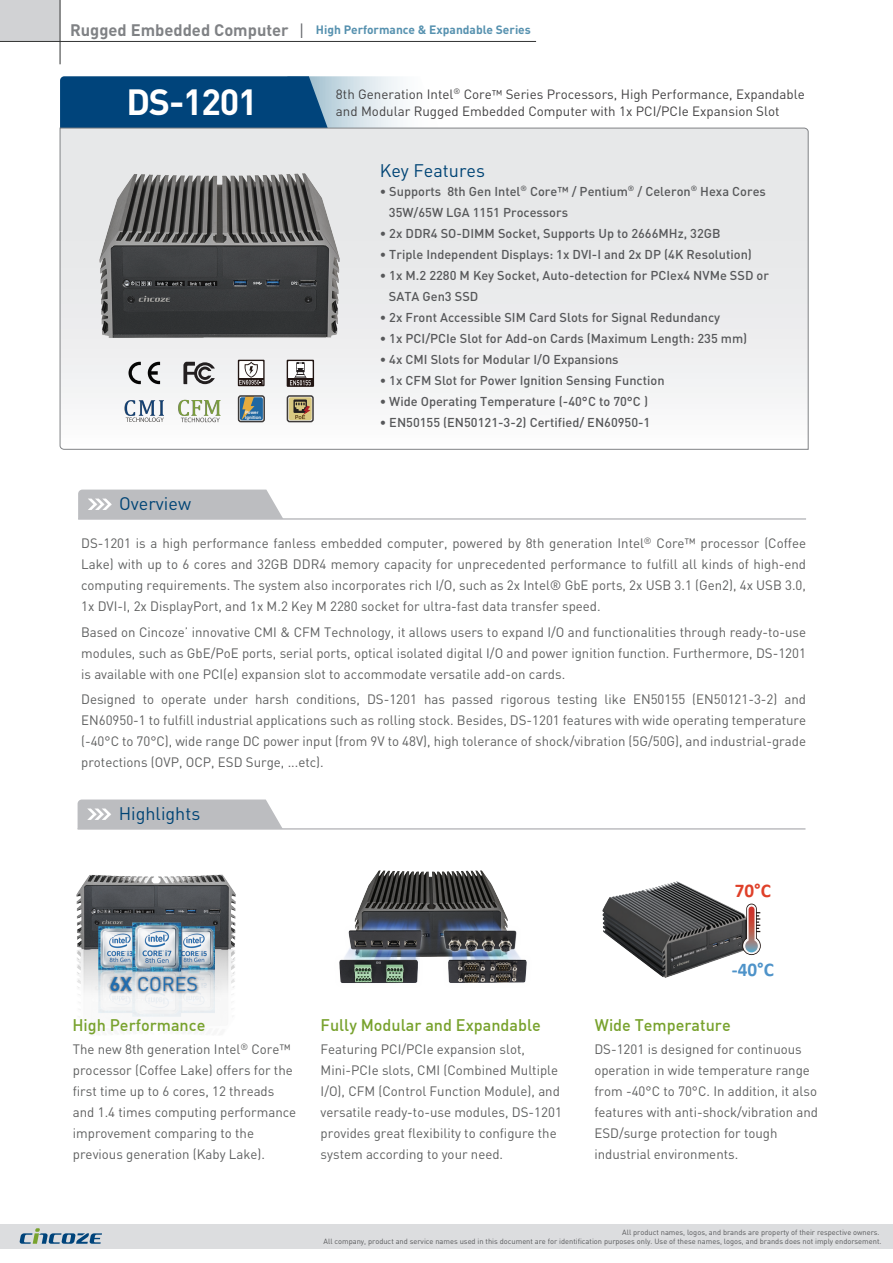
<style>
.page{position:relative;width:893px;height:1263px;background:#fff}
.page>*{position:absolute;margin:0;border:0;box-sizing:border-box;transform-origin:0 0}
.t1{font:700 36px "DIN Pro";letter-spacing:-.035em;color:#fff}
.t2{font:19.5px "DIN Pro";color:#206db0}
.t3{font:700 19.5px "Calibri";color:#4e93c9}
.t4{font:700 19.5px "Calibri";color:#df4029}
.t5{font:18px "DIN Pro";color:#004475}
.t6{font:500 16.5px "DIN";color:#78a22d}
.t7{font:700 16.5px "DIN Pro";color:#808285}
.t8{font:13.5px/21px "DIN Pro";color:#5f6060;text-align:justify}
.t9{font:13.35px/17.2px "DIN Pro";color:#424142}
.t10{font:500 12.75px/21px "DIN Pro";color:#57585a}
.t11{font:700 12px "DIN Pro";color:#5691af}
.t12{font:7.5px/9px "DIN Pro";color:#57585a;text-align:right}
.t13{font:700 4.5px/4.5px "Helvetica";color:#efeff0}
.s1{font-size:12.45px}
.s2{font-weight:700}
</style>
<div class="page">
<img style="left:77px;top:979px;width:158px;height:16px">
<img style="left:76px;top:874px;width:160px;height:105px">
<svg style="left:60px;top:76px;width:379px;height:52px;background:#497aa0"></svg>
<svg style="left:60px;top:128px;width:748px;height:322px"></svg>
<div style="left:0;top:0;width:60px;height:41px;background:#d1d2d4"></div>
<hr style="left:0;top:41px;width:536px;height:1px;background:#313232">
<hr style="left:60px;top:0;width:1px;height:64px;background:#313232">
<svg style="left:301px;top:23px;width:1px;height:15px"></svg>
<div style="left:0;top:1225px;width:893px;height:24px;background:#dcdddf"></div>
<svg style="left:20px;top:1228px;width:82px;height:16px"></svg>
<hr style="left:78px;top:518px;width:728px;height:2px;background:#bcbdc0">
<svg style="left:78px;top:490px;width:205px;height:28px;background:#c0c1c4"></svg>
<hr style="left:78px;top:828px;width:727px;height:2px;background:#bcbdc0">
<svg style="left:78px;top:799px;width:204px;height:29px;background:#c1c2c4"></svg>
<img style="left:59px;top:131px;width:347px;height:249px">
<svg style="left:183px;top:362px;width:32px;height:22px"></svg>
<svg style="left:129px;top:362px;width:12px;height:22px"></svg>
<svg style="left:148px;top:362px;width:12px;height:22px"></svg>
<div style="left:240px;top:397px;width:23px;height:23px;background:#1f67a1;border-radius:2px"></div>
<svg style="left:242px;top:398px;width:12px;height:21px"></svg>
<div style="left:238px;top:395px;width:27px;height:27px;border:2px solid #3d3a39;border-radius:2px"></div>
<div style="left:289px;top:397px;width:23px;height:23px;background:#dac981;border-radius:2px"></div>
<div style="left:287px;top:395px;width:27px;height:27px;border:2px solid #3d3a39;border-radius:2px"></div>
<svg style="left:293px;top:399px;width:17px;height:20px"></svg>
<svg style="left:124px;top:400px;width:40px;height:22px"></svg>
<svg style="left:178px;top:400px;width:43px;height:22px"></svg>
<svg style="left:287px;top:360px;width:27px;height:27px"></svg>
<div style="left:288px;top:361px;width:25px;height:24px;background:#fff"></div>
<div style="left:287px;top:378px;width:26px;height:8px;background:#221613"></div>
<svg style="left:290px;top:362px;width:21px;height:23px"></svg>
<svg style="left:238px;top:360px;width:27px;height:26px"></svg>
<svg style="left:239px;top:361px;width:24px;height:24px"></svg>
<svg style="left:239px;top:362px;width:24px;height:23px"></svg>
<img style="left:339px;top:870px;width:188px;height:113px">
<img style="left:602px;top:881px;width:151px;height:97px">
<svg style="left:742px;top:904px;width:19px;height:51px"></svg>
<img style="left:98px;top:922px;width:117px;height:46px">
<img style="left:98px;top:968px;width:117px;height:49px">
<img style="left:106px;top:971px;width:96px;height:29px">
<p class="t7" style="left:70px;top:16px;width:220px">Rugged Embedded Computer</p>
<p class="t11" style="left:316px;top:20px;width:216px">High Performance &amp; Expandable Series</p>
<h1 class="t1" style="left:126px;top:72px;width:133px">DS-1201</h1>
<h3 class="t5" style="left:119px;top:491px;width:73px">Overview</h3>
<p class="t13" style="left:245px;top:410px;width:18px">Power<br>Ignition</p>
<p class="t9" style="left:336px;top:85px;width:470px">8th Generation Intel<sup>®</sup> Core<span class="s1">™</span> Series Processors, High Performance, Expandable and Modular Rugged Embedded Computer with 1x PCI/PCIe Expansion Slot</p>
<h3 class="t5" style="left:380px;top:158px;width:107px">Key Features</h3>
<p class="t10" style="left:389px;top:179px;width:378px;text-indent:-9px">• Supports 8th Gen Intel<sup>®</sup> Core™ / Pentium<sup>®</sup> / Celeron<sup>®</sup> Hexa Cores<br>35W/65W LGA 1151 Processors</p>
<p class="t10" style="left:380px;top:221px;width:342px">• 2x DDR4 SO-DIMM Socket, Supports Up to 2666MHz, 32GB</p>
<p class="t10" style="left:380px;top:242px;width:374px">• Triple Independent Displays: 1x DVI-I and 2x DP (4K Resolution)</p>
<p class="t10" style="left:389px;top:263px;width:382px;text-indent:-9px">• 1x M.2 2280 M Key Socket, Auto-detection for PCIex4 NVMe SSD or<br>SATA Gen3 SSD</p>
<p class="t10" style="left:380px;top:305px;width:342px">• 2x Front Accessible SIM Card Slots for Signal Redundancy</p>
<p class="t10" style="left:380px;top:326px;width:369px">• 1x PCI/PCIe Slot for Add-on Cards (Maximum Length: 235 mm)</p>
<p class="t10" style="left:380px;top:347px;width:240px">• 4x CMI Slots for Modular I/O Expansions</p>
<p class="t10" style="left:380px;top:368px;width:286px">• 1x CFM Slot for Power Ignition Sensing Function</p>
<p class="t10" style="left:380px;top:389px;width:270px">• Wide Operating Temperature (-40°C to 70°C )</p>
<p class="t10" style="left:380px;top:410px;width:272px">• EN50155 (EN50121-3-2) Certified/ EN60950-1</p>
<p class="t8" style="left:81px;top:532px;width:726px">DS-1201 is a high performance fanless embedded computer, powered by 8th generation Intel<sup>®</sup> Core™ processor (Coffee Lake) with up to 6 cores and 32GB DDR4 memory capacity for unprecedented performance to fulfill all kinds of high-end computing requirements. The system also incorporates rich I/O, such as 2x Intel® GbE ports, 2x USB 3.1 (Gen2), 4x USB 3.0, 1x DVI-I, 2x DisplayPort, and 1x M.2 Key M 2280 socket for ultra-fast data transfer speed.</p>
<p class="t8" style="left:81px;top:621px;width:726px">Based on Cincoze’ innovative CMI &amp; CFM Technology, it allows users to expand I/O and functionalities through ready-to-use modules, such as GbE/PoE ports, serial ports, optical isolated digital I/O and power ignition function. Furthermore, DS-1201 is available with one PCI(e) expansion slot to accommodate versatile add-on cards.</p>
<p class="t8" style="left:81px;top:688px;width:726px">Designed to operate under harsh conditions, DS-1201 has passed rigorous testing like EN50155 (EN50121-3-2) and EN60950-1 to fulfill industrial applications such as rolling stock. Besides, DS-1201 features with wide operating temperature (-40°C to 70°C), wide range DC power input (from 9V to 48V), high tolerance of shock/vibration (5G/50G), and industrial-grade protections (OVP, OCP, ESD Surge, ...etc).</p>
<h3 class="t5" style="left:119px;top:801px;width:83px">Highlights</h3>
<h2 class="t2" style="left:110px;top:969px;width:90px"><span class="s2">6X</span> CORES</h2>
<h2 class="t4" style="left:735px;top:878px;width:38px">70°C</h2>
<h2 class="t3" style="left:732px;top:956px;width:43px">-40°C</h2>
<p class="t6" style="left:72px;top:1014px;width:134px">High Performance</p>
<p class="t6" style="left:595px;top:1014px;width:137px">Wide Temperature</p>
<p class="t8" style="left:594px;top:1038px;width:225px;text-align:left">DS-1201 is designed for continuous operation in wide temperature range from -40°C to 70°C. In addition, it also features with anti-shock/vibration and ESD/surge protection for tough industrial environments.</p>
<p class="t6" style="left:321px;top:1014px;width:222px">Fully Modular and Expandable</p>
<p class="t8" style="left:321px;top:1038px;width:243px;text-align:left">Featuring PCI/PCIe expansion slot, Mini-PCIe slots, CMI (Combined Multiple I/O), CFM (Control Function Module), and versatile ready-to-use modules, DS-1201 provides great flexibility to configure the system according to your need.</p>
<p class="t8" style="left:73px;top:1038px;width:225px;text-align:left">The new 8th generation Intel<sup>®</sup> Core™ processor (Coffee Lake) offers for the first time up to 6 cores, 12 threads and 1.4 times computing performance improvement comparing to the previous generation (Kaby Lake).</p>
<p class="t12" style="left:324px;top:1228px;width:559px">All product names, logos, and brands are property of their respective owners.<br>All company, product and service names used in this document are for identification purposes only. Use of these names, logos, and brands does not imply endorsement.</p>
</div>
